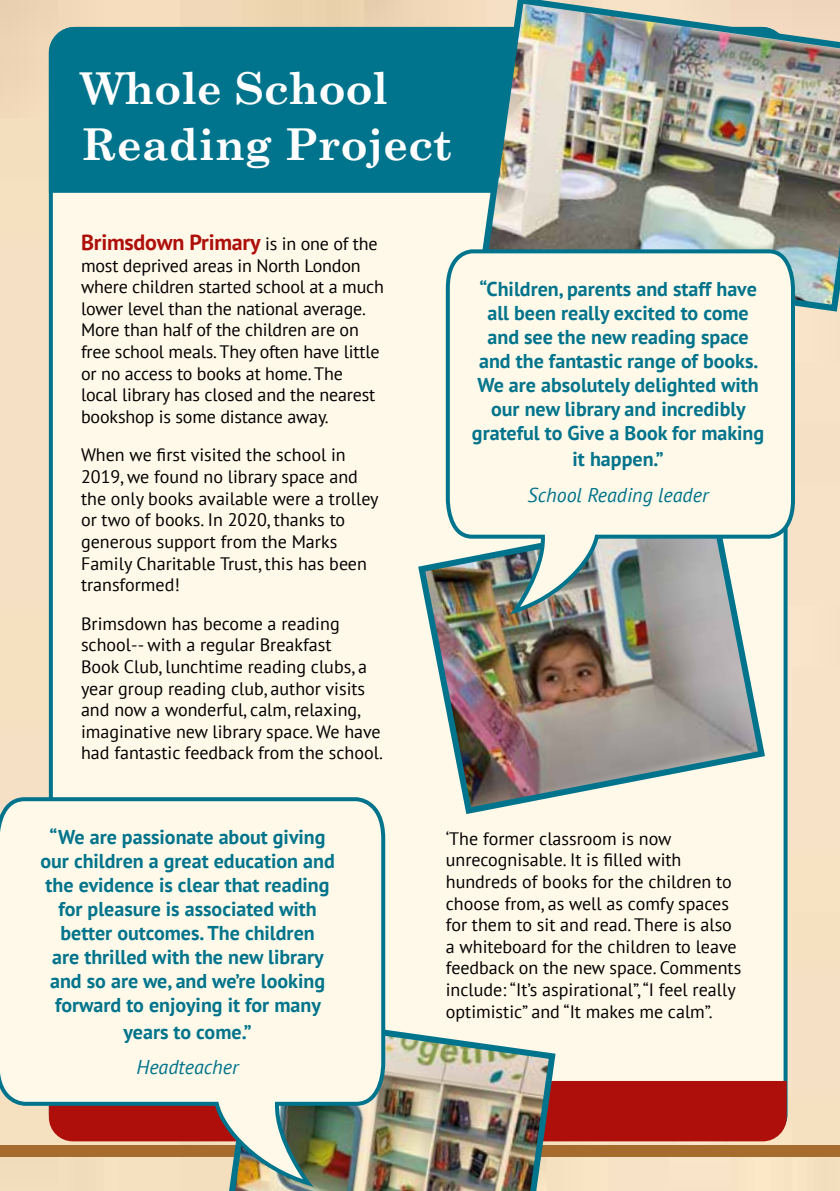
<style>
.page{position:relative;width:840px;height:1191px;background:#fff}
.page>*{position:absolute;margin:0;border:0;box-sizing:border-box;transform-origin:0 0}
.t1{font:700 44px/55.2px "Century Schoolbook";color:#fff}
.t2{font:700 22px "PT Sans";letter-spacing:-.01em;color:#ae0f0a}
.t3{font:700 20px/24px "PT Sans";color:#00748c;text-align:center}
.t4{font:italic 20px "PT Sans";color:#00748c}
.t5{font:18px/21.6px "PT Sans";color:#000}
.s1{font-weight:400;font-size:18px;color:#000}
</style>
<div class="page">
<img style="left:0;top:0;width:839px;height:1191px">
<div style="left:0;top:1145px;width:839px;height:12px;background:#a66c2d"></div>
<div style="left:51px;top:29px;width:734px;height:1109px;background:#fff9e9;border-radius:24px"></div>
<img style="left:418px;top:561px;width:347px;height:253px">
<div style="left:47px;top:25px;width:430px;height:170px;background:#00748c"></div>
<img style="left:477px;top:0;width:362px;height:315px">
<svg style="left:443px;top:247px;width:353px;height:369px"></svg>
<div style="left:558px;top:1081px;width:228px;height:60px;background:#ae0f0a"></div>
<img style="left:211px;top:1030px;width:347px;height:161px">
<svg style="left:0;top:795px;width:387px;height:393px"></svg>
<h1 class="t1" style="left:81px;top:60px;width:372px">Whole School<br>Reading Project</h1>
<p class="t2" style="left:81px;top:228px;width:298px">Brimsdown Primary <span class="s1">is in one of the</span></p>
<p class="t5" style="left:81px;top:254px;width:304px">most deprived areas in North London where children started school at a much lower level than the national average.<br>More than half of the children are on free school meals. They often have little or no access to books at home. The<br>local library has closed and the nearest bookshop is some distance away.</p>
<p class="t5" style="left:81px;top:444px;width:299px">When we first visited the school in<br>2019, we found no library space and the only books available were a trolley or two of books. In 2020, thanks to generous support from the Marks<br>Family Charitable Trust, this has been transformed!</p>
<p class="t5" style="left:81px;top:612px;width:303px">Brimsdown has become a reading school-- with a regular Breakfast<br>Book Club, lunchtime reading clubs, a year group reading club, author visits and now a wonderful, calm, relaxing, imaginative new library space. We have had fantastic feedback from the school.</p>
<p class="t3" style="left:471px;top:276px;width:293px">“Children, parents and staff have all been really excited to come and see the new reading space and the fantastic range of books.<br>We are absolutely delighted with our new library and incredibly grateful to Give a Book for making</p>
<p class="t3" style="left:572px;top:447px;width:92px">it happen.”</p>
<p class="t4" style="left:527px;top:482px;width:182px">School Reading leader</p>
<p class="t3" style="left:40px;top:825px;width:296px">“We are passionate about giving our children a great education and the evidence is clear that reading for pleasure is associated with better outcomes. The children<br>are thrilled with the new library and so are we, and we’re looking forward to enjoying it for many</p>
<p class="t3" style="left:123px;top:1019px;width:130px">years to come.”</p>
<p class="t4" style="left:136px;top:1054px;width:103px">Headteacher</p>
<p class="t5" style="left:445px;top:827px;width:297px">‘The former classroom is now unrecognisable. It is filled with hundreds of books for the children to choose from, as well as comfy spaces for them to sit and read. There is also a whiteboard for the children to leave feedback on the new space. Comments include: “It’s aspirational”, “I feel really optimistic” and “It makes me calm”.</p>
</div>
